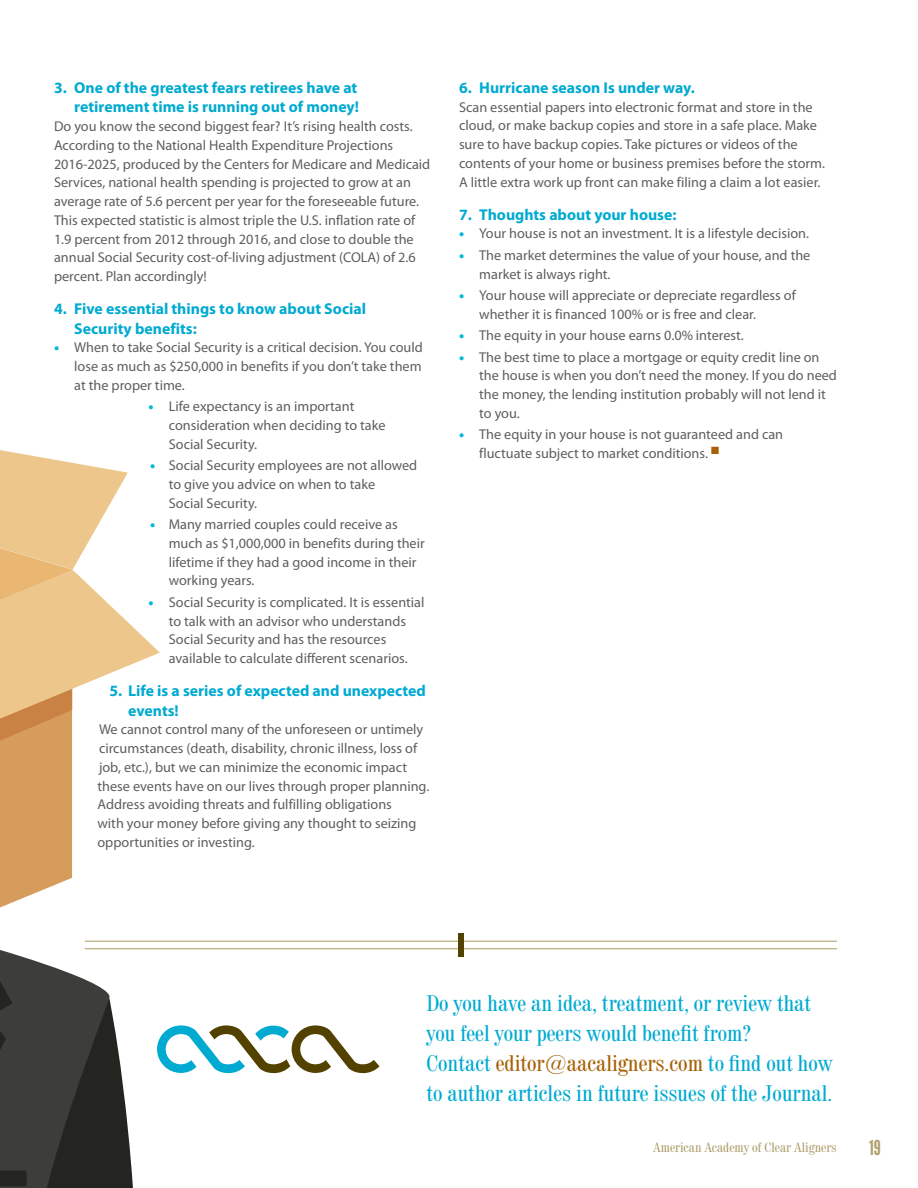
<style>
.page{position:relative;width:918px;height:1188px;background:#fff}
.page>*{position:absolute;margin:0;border:0;box-sizing:border-box;transform-origin:0 0}
.t1{font:22.5px/30px "Century 725 Condensed BT";color:#00aad1}
.t2{font:20.55px "League Gothic";color:#b1a170}
.t3{font:700 15.75px/19.5px "Myriad Pro";color:#00aad1}
.t4{font:14.25px/18.8px "Myriad Pro";color:#5d5e5e}
.t5{font:13.5px "Century 725 Condensed BT";color:#b1a170}
.s1{font-weight:900;color:#00b9d9}
.s2{color:#a76207}
</style>
<div class="page">
<hr style="left:85px;top:941px;width:752px;height:1px;background:#b1a170">
<hr style="left:85px;top:948px;width:752px;height:1px;background:#b1a170">
<div style="left:458px;top:933px;width:6px;height:24px;background:#534100"></div>
<svg style="left:0;top:450px;width:379px;height:738px"></svg>
<p class="t3" style="left:54px;top:77px;width:307px;text-align:right">3. One of the greatest fears retirees have at retirement time is running out of money!</p>
<p class="t4" style="left:54px;top:117px;width:378px">Do you know the second biggest fear? It’s rising health costs.<br>According to the National Health Expenditure Projections 2016-2025, produced by the Centers for Medicare and Medicaid Services, national health spending is projected to grow at an average rate of 5.6 percent per year for the foreseeable future.<br>This expected statistic is almost triple the U.S. inflation rate of 1.9 percent from 2012 through 2016, and close to double the annual Social Security cost-of-living adjustment (COLA) of 2.6 percent. Plan accordingly!</p>
<p class="t3" style="left:74px;top:298px;width:293px;text-indent:-20px">4. Five essential things to know about Social<br>Security benefits:</p>
<p class="t4" style="left:74px;top:338px;width:350px;text-align:justify;text-indent:-20px"><span class="s1">•</span> When to take Social Security is a critical decision. You could lose as much as $250,000 in benefits if you don’t take them at the proper time.</p>
<p class="t4" style="left:169px;top:397px;width:218px;text-indent:-20px"><span class="s1">•</span> Life expectancy is an important consideration when deciding to take<br>Social Security.</p>
<p class="t4" style="left:169px;top:456px;width:250px;text-indent:-19px"><span class="s1">•</span> Social Security employees are not allowed to give you advice on when to take<br>Social Security.</p>
<p class="t4" style="left:169px;top:515px;width:258px;text-indent:-19px"><span class="s1">•</span> Many married couples could receive as much as $1,000,000 in benefits during their lifetime if they had a good income in their working years.</p>
<p class="t4" style="left:169px;top:592px;width:257px;text-indent:-20px"><span class="s1">•</span> Social Security is complicated. It is essential to talk with an advisor who understands Social Security and has the resources available to calculate different scenarios.</p>
<p class="t3" style="left:128px;top:681px;width:299px;text-indent:-19px">5. Life is a series of expected and unexpected events!</p>
<p class="t4" style="left:98px;top:720px;width:333px">We cannot control many of the unforeseen or untimely circumstances (death, disability, chronic illness, loss of job, etc.), but we can minimize the economic impact these events have on our lives through proper planning.<br>Address avoiding threats and fulfilling obligations<br>with your money before giving any thought to seizing opportunities or investing.</p>
<p class="t3" style="left:459px;top:77px;width:237px">6. Hurricane season Is under way.</p>
<p class="t4" style="left:459px;top:97px;width:368px">Scan essential papers into electronic format and store in the cloud, or make backup copies and store in a safe place. Make sure to have backup copies. Take pictures or videos of the contents of your home or business premises before the storm.<br>A little extra work up front can make filing a claim a lot easier.</p>
<p class="t3" style="left:459px;top:204px;width:219px">7. Thoughts about your house:</p>
<p class="t4" style="left:459px;top:224px;width:352px"><span class="s1">•</span> Your house is not an investment. It is a lifestyle decision.</p>
<p class="t4" style="left:479px;top:245px;width:333px;text-indent:-20px"><span class="s1">•</span> The market determines the value of your house, and the market is always right.</p>
<p class="t4" style="left:479px;top:286px;width:318px;text-indent:-20px"><span class="s1">•</span> Your house will appreciate or depreciate regardless of whether it is financed 100% or is free and clear.</p>
<p class="t4" style="left:459px;top:326px;width:286px"><span class="s1">•</span> The equity in your house earns 0.0% interest.</p>
<p class="t4" style="left:479px;top:347px;width:359px;text-indent:-20px"><span class="s1">•</span> The best time to place a mortgage or equity credit line on the house is when you don’t need the money. If you do need the money, the lending institution probably will not lend it to you.</p>
<p class="t4" style="left:479px;top:425px;width:305px;text-indent:-20px"><span class="s1">•</span> The equity in your house is not guaranteed and can fluctuate subject to market conditions. <sup>■</sup></p>
<h1 class="t1" style="left:426px;top:988px;width:408px">Do you have an idea, treatment, or review that you feel your peers would benefit from?<br>Contact <span class="s2">editor@aacaligners.com</span> to find out how to author articles in future issues of the Journal.</h1>
<p class="t5" style="left:653px;top:1139px;width:185px">American Academy of Clear Aligners</p>
<h2 class="t2" style="left:869px;top:1135px;width:13px">19</h2>
</div>
